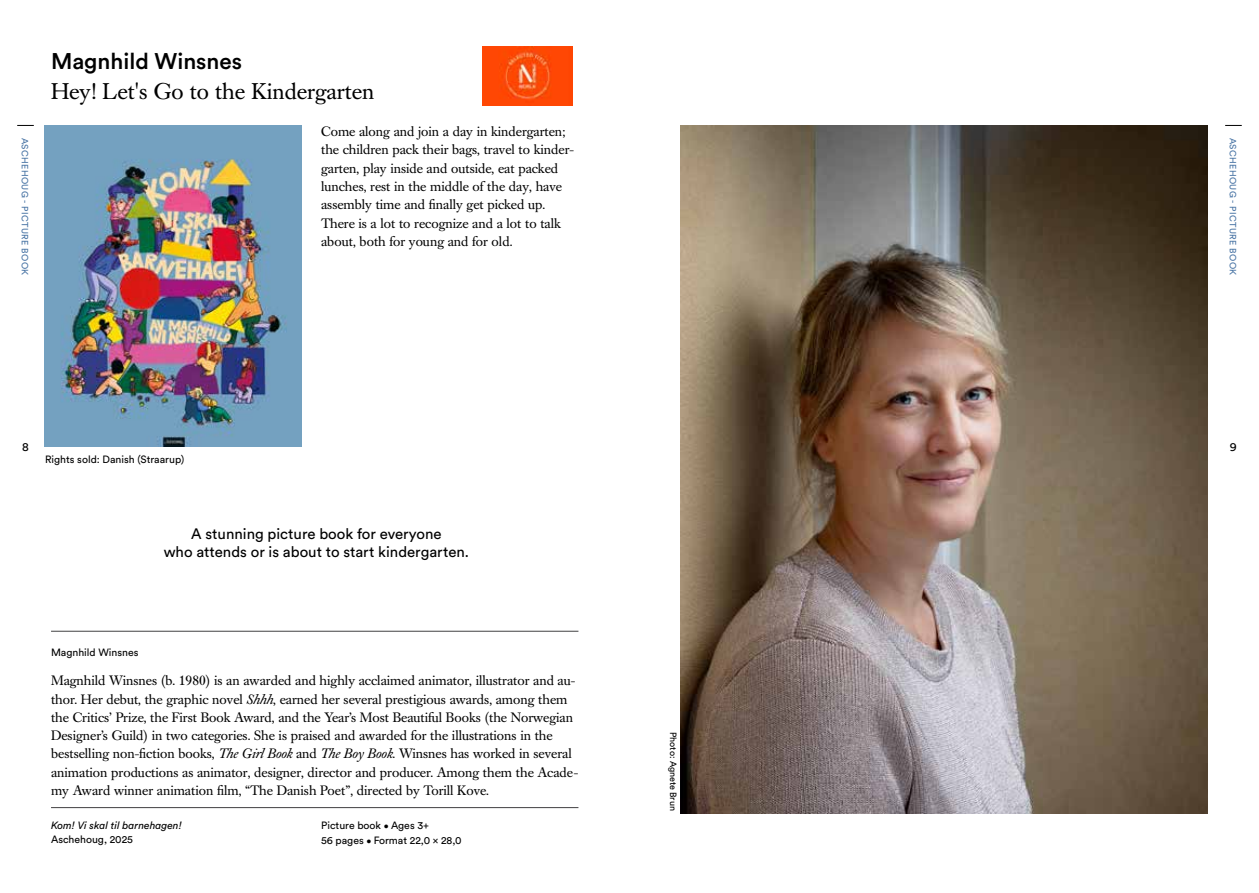
<style>
.page{position:relative;width:1259px;height:893px;background:#fff}
.page>*{position:absolute;margin:0;border:0;box-sizing:border-box;transform-origin:0 0}
.t1{font:22.5px "Caslon Book BE";color:#000}
.t2{font:500 22.5px "Circular Std";color:#000}
.t3{font:15px/18.3px "Circular Std";color:#000;text-align:center}
.t4{font:13.5px/18.3px "Caslon Book BE";color:#000}
.t5{font:12px "Circular Std";color:#000}
.t6{font:10.5px/15px "Circular Std";color:#000}
.t7{font:italic 10.5px "Circular Std";color:#000}
.t8{font:9px "Circular Std";letter-spacing:.04em;color:#4672a3}
.t9{font:9px "Circular Std";color:#000}
.s1{font-style:italic}
.s2{font-size:9px}
</style>
<div class="page">
<svg style="left:17px;top:125px;width:17px;height:1px"></svg>
<svg style="left:1225px;top:125px;width:16px;height:1px"></svg>
<img style="left:45px;top:125px;width:257px;height:321px">
<hr style="left:51px;top:807px;width:527px;height:1px;background:#414042">
<hr style="left:51px;top:631px;width:527px;height:1px;background:#414042">
<img style="left:680px;top:125px;width:528px;height:688px">
<img style="left:482px;top:46px;width:90px;height:59px">
<p class="t8" style="left:30px;top:138px;width:139px;rotate:90deg">ASCHEHOUG - PICTURE BOOK</p>
<h1 class="t2" style="left:51px;top:47px;width:192px">Magnhild Winsnes</h1>
<h1 class="t1" style="left:51px;top:78px;width:325px">Hey! Let's Go to the Kindergarten</h1>
<p class="t4" style="left:321px;top:123px;width:246px">Come along and join a day in kindergarten;</p>
<p class="t4" style="left:321px;top:141px;width:254px">the children pack their bags, travel to kinder&shy;garten, play inside and outside, eat packed lunches, rest in the middle of the day, have assembly time and finally get picked up.<br>There is a lot to recognize and a lot to talk about, both for young and for old.</p>
<p class="t8" style="left:1238px;top:138px;width:139px;rotate:90deg">ASCHEHOUG - PICTURE BOOK</p>
<p class="t5" style="left:22px;top:440px;width:8px">8</p>
<p class="t5" style="left:1230px;top:440px;width:8px">9</p>
<p class="t6" style="left:45px;top:451px;width:141px">Rights sold: Danish (Straarup)</p>
<p class="t3" style="left:164px;top:524px;width:307px">A stunning picture book for everyone<br>who attends or is about to start kindergarten.</p>
<p class="t6" style="left:51px;top:644px;width:89px">Magnhild Winsnes</p>
<p class="t4" style="left:51px;top:672px;width:528px">Magnhild Winsnes (b. 1980) is an awarded and highly acclaimed animator, illustrator and au&shy;thor. Her debut, the graphic novel <span class="s1">Shhh</span>, earned her several prestigious awards, among them the Critics’ Prize, the First Book Award, and the Year’s Most Beautiful Books (the Norwegian Designer’s Guild) in two categories. She is praised and awarded for the illustrations in the bestselling non-fiction books, <span class="s1">The Girl Book</span> and <span class="s1">The Boy Book</span>. Winsnes has worked in several animation productions as animator, designer, director and producer. Among them the Acade&shy;my Award winner animation film, “The Danish Poet”, directed by Torill Kove.</p>
<p class="t7" style="left:51px;top:819px;width:132px">Kom! Vi skal til barnehagen!</p>
<p class="t6" style="left:51px;top:832px;width:84px">Aschehoug, 2025</p>
<p class="t6" style="left:321px;top:818px;width:142px">Picture book <span class="s2">•</span> Ages 3+<br>56 pages <span class="s2">•</span> Format 22,0 x 28,0</p>
<p class="t9" style="left:679px;top:732px;width:81px;rotate:90deg">Photo: Agnete Brun</p>
</div>
